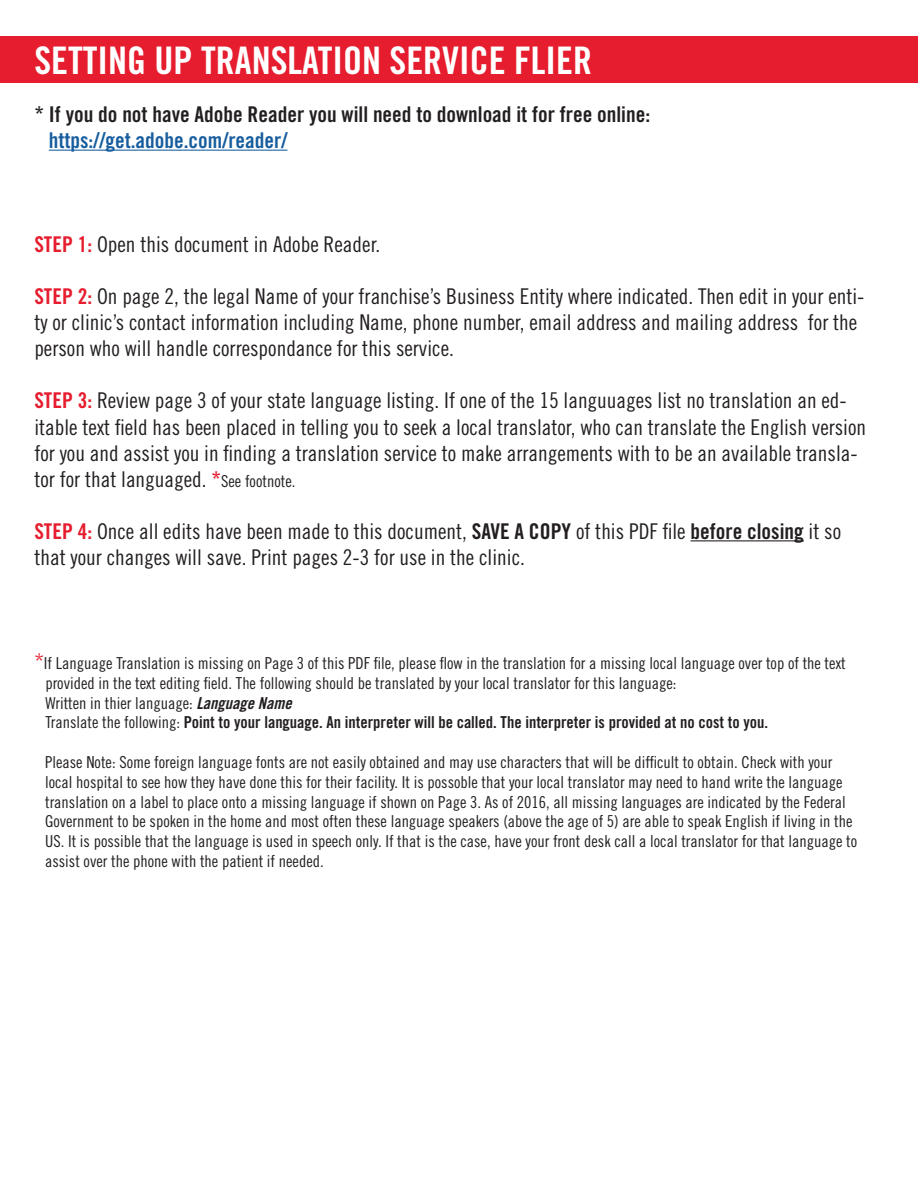
<style>
.page{position:relative;width:918px;height:1188px;background:#fff}
.page>*{position:absolute;margin:0;border:0;box-sizing:border-box;transform-origin:0 0}
.t1{font:37.95px "Trade Gothic Bold Cond Twenty";color:#fff}
.t2{font:21.75px/26.1px "Trade Gothic Cond Eighteen";color:#231f20}
.t3{font:21.75px/26.1px "Trade Gothic Bold Cond Twenty";color:#231f20}
.t4{font:16.5px/19.8px "Trade Gothic Cond Eighteen";color:#231f20}
.t5{font:16.5px "Trade Gothic Bold Cond Twenty";color:#231f20}
.s1{color:#175d9e}
.s2{font-family:"Trade Gothic Bold Cond Twenty";color:#e61d2e}
.s3{font-size:16.5px}
.s4{font-family:"Trade Gothic Bold Cond Twenty"}
.s5{font-size:21.75px;color:#e61d2e}
.s6{font-family:"Trade Gothic Bold Cond Twenty Obl"}
.s7{font-family:"Trade Gothic Cond Eighteen"}
</style>
<div class="page">
<div style="left:0;top:36px;width:918px;height:47px;background:#e61d2e"></div>
<hr style="left:49px;top:150px;width:238px;height:1px;background:#175d9e">
<hr style="left:691px;top:540px;width:113px;height:1px;background:#231f20">
<p class="t1" style="left:34px;top:37px;width:559px">SETTING UP TRANSLATION SERVICE FLIER</p>
<p class="t3" style="left:49px;top:101px;width:603px;text-indent:-14px">* If you do not have Adobe Reader you will need to download it for free online: <span class="s1">https://get.adobe.com/reader/</span></p>
<p class="t2" style="left:34px;top:231px;width:347px"><span class="s2">STEP 1:</span> Open this document in Adobe Reader.</p>
<p class="t2" style="left:34px;top:283px;width:832px"><span class="s2">STEP 2:</span> On page 2, the legal Name of your franchise’s Business Entity where indicated. Then edit in your enti&shy;ty or clinic’s contact information including Name, phone number, email address and mailing address for the person who will handle correspondance for this service.</p>
<p class="t2" style="left:34px;top:387px;width:833px"><span class="s2">STEP 3:</span> Review page 3 of your state language listing. If one of the 15 languuages list no translation an ed&shy;itable text field has been placed in telling you to seek a local translator, who can translate the English version for you and assist you in finding a translation service to make arrangements with to be an available transla&shy;tor for that languaged. <span class="s2">*</span><span class="s3">See footnote.</span></p>
<p class="t2" style="left:34px;top:518px;width:808px"><span class="s2">STEP 4:</span> Once all edits have been made to this document, <span class="s4">SAVE A COPY</span> of this PDF file <span class="s4">before closing</span> it so that your changes will save. Print pages 2-3 for use in the clinic.</p>
<p class="t4" style="left:45px;top:653px;width:802px;text-indent:-11px"><span class="s5">*</span>If Language Translation is missing on Page 3 of this PDF file, please flow in the translation for a missing local language over top of the text provided in the text editing field. The following should be translated by your local translator for this language:</p>
<p class="t4" style="left:45px;top:693px;width:248px">Written in thier language: <span class="s6">Language Name</span></p>
<p class="t5" style="left:45px;top:712px;width:724px"><span class="s7">Translate the following:</span> Point to your language. An interpreter will be called. The interpreter is provided at no cost to you.</p>
<p class="t4" style="left:45px;top:752px;width:814px">Please Note: Some foreign language fonts are not easily obtained and may use characters that will be difficult to obtain. Check with your local hospital to see how they have done this for their facility. It is possoble that your local translator may need to hand write the language translation on a label to place onto a missing language if shown on Page 3. As of 2016, all missing languages are indicated by the Federal Government to be spoken in the home and most often these language speakers (above the age of 5) are able to speak English if living in the US. It is possible that the language is used in speech only. If that is the case, have your front desk call a local translator for that language to assist over the phone with the patient if needed.</p>
</div>
